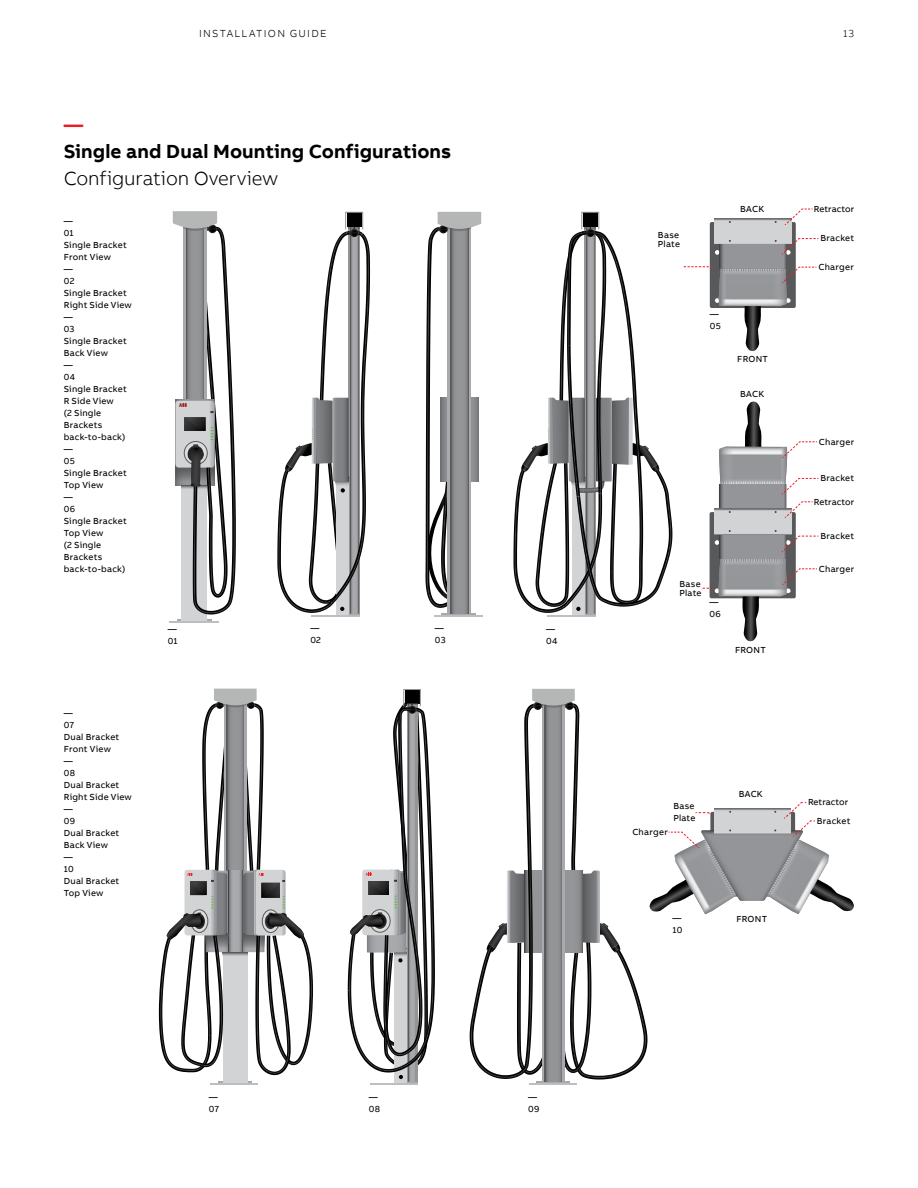
<style>
.page{position:relative;width:918px;height:1188px;background:#fff}
.page>*{position:absolute;margin:0;border:0;box-sizing:border-box;transform-origin:0 0}
.t1{font:700 19.5px "AB Bvoice";letter-spacing:.005em;color:#000}
.t2{font:300 19.5px "AB Bvoice";letter-spacing:-.005em;color:#000}
.t3{font:700 19.5px "AB Bvoice";color:#ed1c29}
.t4{font:300 10.5px "AB Bvoice";letter-spacing:.12em;color:#000}
.t5{font:9px/12px "AB Bvoice";letter-spacing:.025em;color:#000}
.t6{font:9px "AB Bvoice";color:#000}
</style>
<div class="page">
<hr style="left:219px;top:1082px;width:33px;height:1px;background:#a7a9ac">
<div style="left:223px;top:948px;width:25px;height:135px;background:#d2d3d4"></div>
<hr style="left:211px;top:1083px;width:47px;height:2px;background:#bdbec0">
<svg style="left:162px;top:689px;width:148px;height:383px"></svg>
<div style="left:347px;top:212px;width:14px;height:15px;background:#010101"></div>
<div style="left:345px;top:212px;width:18px;height:18px;border:1px solid #939598"></div>
<hr style="left:311px;top:615px;width:49px;height:2px;background:#bdbec0">
<svg style="left:285px;top:227px;width:82px;height:388px"></svg>
<svg style="left:394px;top:1065px;width:13px;height:18px"></svg>
<svg style="left:408px;top:1065px;width:8px;height:10px"></svg>
<div style="left:405px;top:690px;width:14px;height:14px;background:#010101"></div>
<div style="left:403px;top:689px;width:18px;height:18px;border:1px solid #939598"></div>
<hr style="left:370px;top:1083px;width:47px;height:2px;background:#bdbec0">
<svg style="left:399px;top:1075px;width:18px;height:8px"></svg>
<svg style="left:350px;top:698px;width:81px;height:367px"></svg>
<hr style="left:442px;top:614px;width:34px;height:1px;background:#a7a9ac">
<hr style="left:434px;top:615px;width:49px;height:2px;background:#bdbec0">
<svg style="left:425px;top:212px;width:56px;height:399px"></svg>
<hr style="left:536px;top:1082px;width:33px;height:1px;background:#a7a9ac">
<hr style="left:529px;top:1083px;width:48px;height:2px;background:#bdbec0">
<svg style="left:473px;top:689px;width:381px;height:391px"></svg>
<div style="left:583px;top:212px;width:15px;height:15px;background:#010101"></div>
<div style="left:581px;top:212px;width:18px;height:18px;border:1px solid #939598"></div>
<hr style="left:547px;top:615px;width:49px;height:2px;background:#bdbec0">
<svg style="left:513px;top:227px;width:156px;height:388px"></svg>
<svg style="left:703px;top:401px;width:116px;height:240px"></svg>
<svg style="left:684px;top:208px;width:135px;height:143px"></svg>
<hr style="left:177px;top:619px;width:34px;height:2px;background:#a7a9ac">
<div style="left:181px;top:481px;width:26px;height:140px;background:#d2d3d4"></div>
<hr style="left:169px;top:621px;width:50px;height:2px;background:#bdbec0">
<svg style="left:173px;top:211px;width:59px;height:400px"></svg>
<p class="t4" style="left:199px;top:27px;width:129px">INSTALLATION GUIDE</p>
<p class="t4" style="left:843px;top:27px;width:13px">13</p>
<h1 class="t3" style="left:64px;top:112px;width:21px">—</h1>
<h1 class="t1" style="left:64px;top:139px;width:389px">Single and Dual Mounting Configurations</h1>
<h1 class="t2" style="left:64px;top:167px;width:216px">Configuration Overview</h1>
<p class="t5" style="left:64px;top:215px;width:70px">—<br>01<br>Single Bracket<br>Front View<br>—<br>02<br>Single Bracket<br>Right Side View —<br>03<br>Single Bracket<br>Back View<br>—<br>04<br>Single Bracket<br>R Side View<br>(2 Single<br>Brackets back-to-back) —<br>05<br>Single Bracket<br>Top View<br>—<br>06<br>Single Bracket<br>Top View<br>(2 Single<br>Brackets back-to-back)</p>
<p class="t5" style="left:658px;top:231px;width:24px;line-height:9px">Base<br>Plate</p>
<p class="t5" style="left:740px;top:203px;width:26px">BACK</p>
<p class="t5" style="left:710px;top:308px;width:13px">—<br>05</p>
<p class="t5" style="left:737px;top:353px;width:32px">FRONT</p>
<p class="t5" style="left:740px;top:388px;width:26px">BACK</p>
<p class="t6" style="left:814px;top:203px;width:42px">Retractor</p>
<p class="t5" style="left:820px;top:232px;width:35px">Bracket</p>
<p class="t5" style="left:818px;top:261px;width:37px">Charger</p>
<p class="t5" style="left:819px;top:436px;width:37px">Charger</p>
<p class="t5" style="left:820px;top:472px;width:35px">Bracket</p>
<p class="t6" style="left:814px;top:496px;width:42px">Retractor</p>
<p class="t5" style="left:820px;top:530px;width:35px">Bracket</p>
<p class="t5" style="left:819px;top:563px;width:37px">Charger</p>
<p class="t5" style="left:679px;top:579px;width:24px;line-height:9px">Base<br>Plate</p>
<p class="t5" style="left:710px;top:596px;width:13px">—<br>06</p>
<p class="t5" style="left:168px;top:623px;width:11px">—<br>01</p>
<p class="t5" style="left:310px;top:622px;width:12px">—<br>02</p>
<p class="t5" style="left:435px;top:622px;width:12px">—<br>03</p>
<p class="t5" style="left:546px;top:623px;width:13px">—<br>04</p>
<p class="t5" style="left:735px;top:644px;width:32px">FRONT</p>
<p class="t5" style="left:64px;top:707px;width:70px">—<br>07<br>Dual Bracket<br>Front View<br>—<br>08<br>Dual Bracket<br>Right Side View —<br>09<br>Dual Bracket<br>Back View<br>—<br>10<br>Dual Bracket<br>Top View</p>
<p class="t5" style="left:673px;top:800px;width:24px">Base<br>Plate</p>
<p class="t5" style="left:632px;top:826px;width:37px">Charger</p>
<p class="t5" style="left:739px;top:788px;width:26px">BACK</p>
<p class="t6" style="left:808px;top:797px;width:42px">Retractor</p>
<p class="t5" style="left:817px;top:815px;width:35px">Bracket</p>
<p class="t5" style="left:673px;top:912px;width:11px">—<br>10</p>
<p class="t5" style="left:736px;top:913px;width:32px">FRONT</p>
<p class="t5" style="left:209px;top:1091px;width:12px">—<br>07</p>
<p class="t5" style="left:369px;top:1091px;width:13px">—<br>08</p>
<p class="t5" style="left:528px;top:1091px;width:13px">—<br>09</p>
</div>
